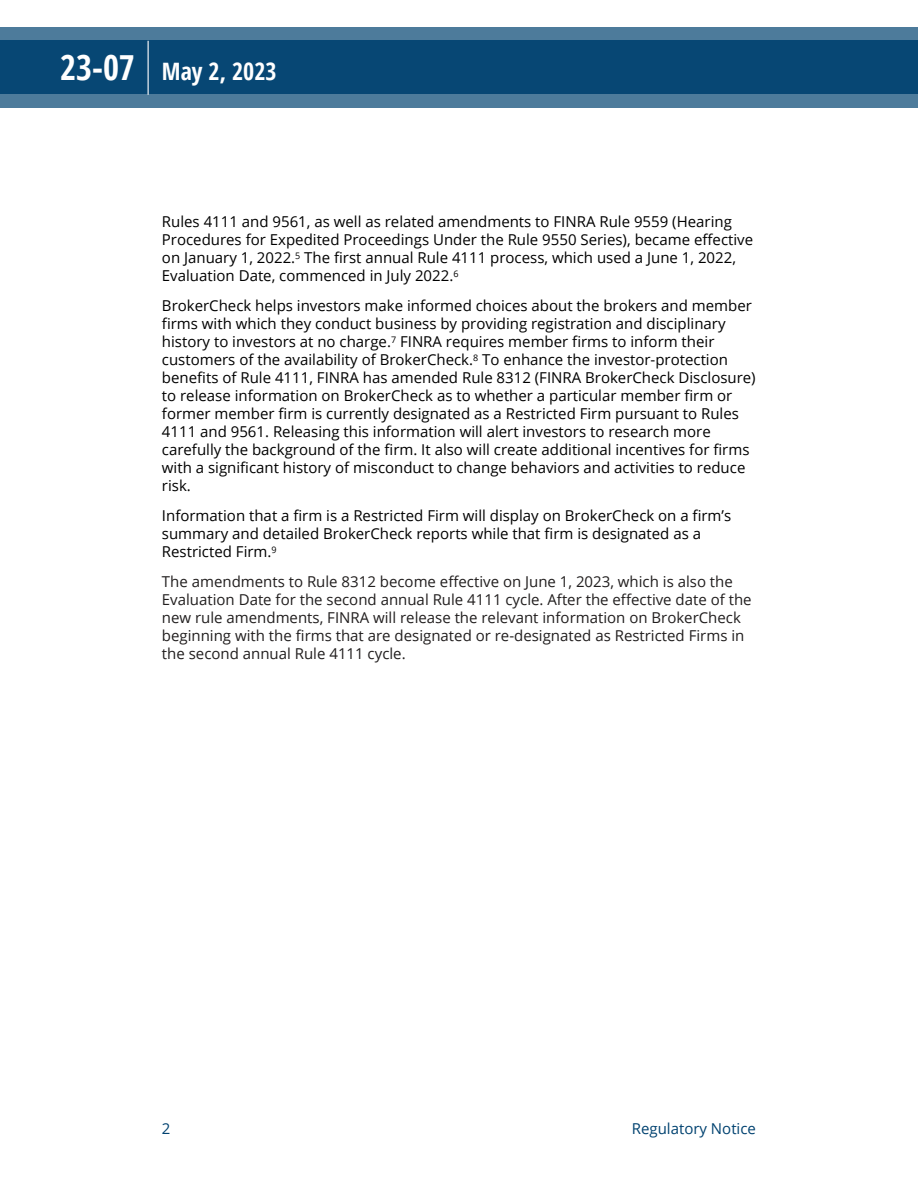
<style>
.page{position:relative;width:918px;height:1188px;background:#fff}
.page>*{position:absolute;margin:0;border:0;box-sizing:border-box;transform-origin:0 0}
.t1{font:700 condensed 24px "Open Sans";color:#fff}
.t2{font:15px/18px "Open Sans";color:#000}
.t3{font:15px/18px "Open Sans";color:#211e1e}
.t4{font:15px "Open Sans";color:#004270}
.s1{font-size:34.5px}
</style>
<div class="page">
<svg style="left:0;top:27px;width:918px;height:81px;background:#1e5881"></svg>
<hr style="left:148px;top:41px;width:1px;height:54px;background:#fff">
<h1 class="t1" style="left:60px;top:54px;width:218px"><span class="s1">23-07</span> May 2, 2023</h1>
<p class="t2" style="left:162px;top:213px;width:593px">Rules 4111 and 9561, as well as related amendments to FINRA Rule 9559 (Hearing Procedures for Expedited Proceedings Under the Rule 9550 Series), became effective on January 1, 2022.<sup>5</sup> The first annual Rule 4111 process, which used a June 1, 2022, Evaluation Date, commenced in July 2022.<sup>6</sup></p>
<p class="t2" style="left:162px;top:297px;width:595px">BrokerCheck helps investors make informed choices about the brokers and member firms with which they conduct business by providing registration and disciplinary history to investors at no charge.<sup>7</sup> FINRA requires member firms to inform their customers of the availability of BrokerCheck.<sup>8</sup> To enhance the investor-protection benefits of Rule 4111, FINRA has amended Rule 8312 (FINRA BrokerCheck Disclosure) to release information on BrokerCheck as to whether a particular member firm or former member firm is currently designated as a Restricted Firm pursuant to Rules 4111 and 9561. Releasing this information will alert investors to research more carefully the background of the firm. It also will create additional incentives for firms with a significant history of misconduct to change behaviors and activities to reduce risk.</p>
<p class="t2" style="left:162px;top:507px;width:571px">Information that a firm is a Restricted Firm will display on BrokerCheck on a firm’s summary and detailed BrokerCheck reports while that firm is designated as a<br>Restricted Firm.<sup>9</sup></p>
<p class="t3" style="left:162px;top:573px;width:591px">The amendments to Rule 8312 become effective on June 1, 2023, which is also the Evaluation Date for the second annual Rule 4111 cycle. After the effective date of the new rule amendments, FINRA will release the relevant information on BrokerCheck beginning with the firms that are designated or re-designated as Restricted Firms in the second annual Rule 4111 cycle.</p>
<p class="t4" style="left:162px;top:1119px;width:10px">2</p>
<p class="t4" style="left:632px;top:1119px;width:126px">Regulatory Notice</p>
</div>
